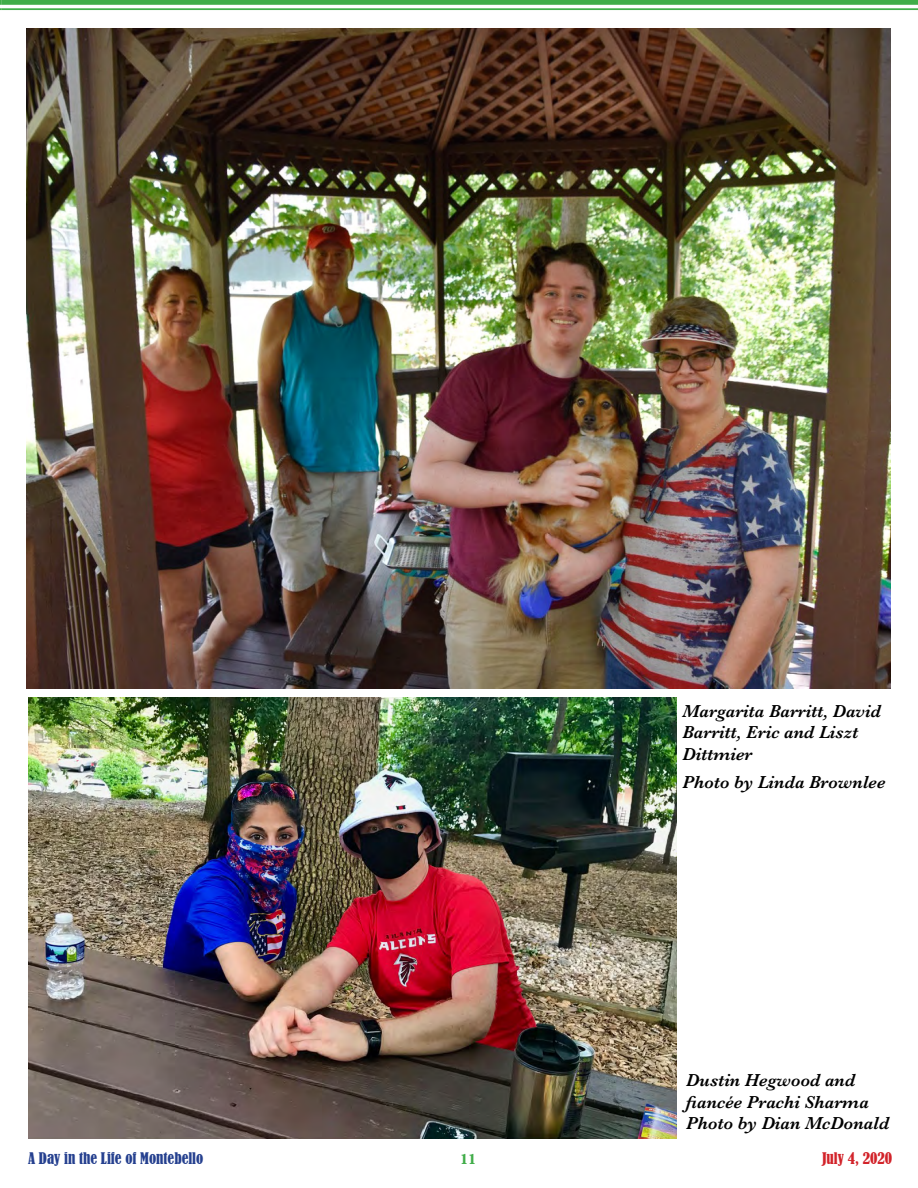
<style>
.page{position:relative;width:918px;height:1188px;background:#fff}
.page>*{position:absolute;margin:0;border:0;box-sizing:border-box;transform-origin:0 0}
.t1{font:italic 600 18px/21.6px "Baskerville";color:#000}
.t2{font:condensed 15px "Bernard";color:#25408f}
.t3{font:condensed 15px "Bernard";color:#d2232a}
.t4{font:700 15px "Baskerville";color:#41ad49}
</style>
<div class="page">
<svg style="left:0;top:0;width:2px;height:10px"></svg>
<div style="left:2px;top:0;width:916px;height:5px;background:#41ad49"></div>
<hr style="left:2px;top:8px;width:916px;height:2px;background:#41ad49">
<img style="left:27px;top:28px;width:864px;height:661px">
<img style="left:28px;top:698px;width:649px;height:440px">
<p class="t1" style="left:683px;top:700px;width:200px">Margarita Barritt, David<br>Barritt, Eric and Liszt<br>Dittmier</p>
<p class="t1" style="left:683px;top:772px;width:204px">Photo by Linda Brownlee</p>
<p class="t1" style="left:686px;top:1070px;width:205px">Dustin Hegwood and fiancée Prachi Sharma<br>Photo by Dian McDonald</p>
<p class="t2" style="left:28px;top:1149px;width:177px">A Day in the Life of Montebello</p>
<p class="t4" style="left:460px;top:1148px;width:18px">11</p>
<p class="t3" style="left:822px;top:1149px;width:72px">July 4, 2020</p>
</div>
